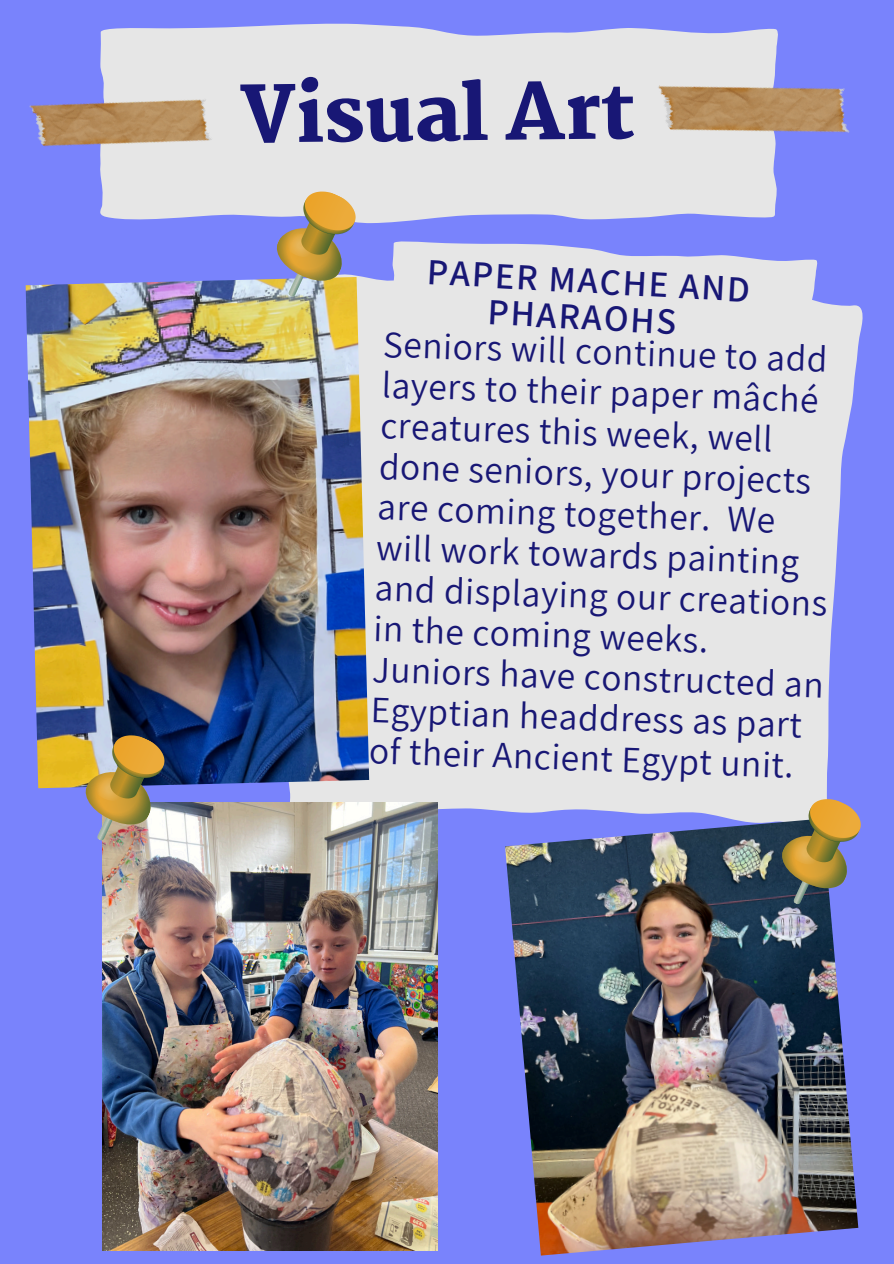
<style>
.page{position:relative;width:894px;height:1264px;background:#fff}
.page>*{position:absolute;margin:0;border:0;box-sizing:border-box;transform-origin:0 0}
.t1{font:800 76.5px "Martel";color:#181775}
.t2{font:37.2px/40.7px "Assistant";color:#181775}
.t3{font:600 36.75px/36.3px "Assistant";color:#181775;text-align:center}
</style>
<div class="page">
<div style="left:0;top:0;width:893px;height:1263px;background:#7983fc"></div>
<svg style="left:289px;top:276px;width:574px;height:559px;background:#dedee7"></svg>
<svg style="left:385px;top:241px;width:433px;height:145px;background:#dddee7"></svg>
<div style="left:229px;top:23px;width:415px;height:201px;background:#e6e6e6"></div>
<img style="left:644px;top:28px;width:206px;height:190px">
<img style="left:29px;top:27px;width:200px;height:193px">
<img style="left:505px;top:818px;width:353px;height:437px">
<svg style="left:771px;top:791px;width:92px;height:114px"></svg>
<img style="left:26px;top:277px;width:343px;height:511px">
<svg style="left:266px;top:184px;width:96px;height:114px"></svg>
<img style="left:102px;top:802px;width:335px;height:448px">
<img style="left:75px;top:727px;width:96px;height:114px">
<p class="t1" style="left:239px;top:73px;width:397px;rotate:-1deg">Visual Art</p>
<h2 class="t3" style="left:428px;top:253px;width:325px;rotate:3deg">PAPER MACHE AND<br>PHARAOHS</h2>
<p class="t2" style="left:384px;top:322px;width:454px;rotate:2deg">Seniors will continue to add layers to their paper mâché creatures this week, well done seniors, your projects are coming together. We will work towards painting and displaying our creations in the coming weeks.<br>Juniors have constructed an<br>Egyptian headdress as part of their Ancient Egypt unit.</p>
</div>
